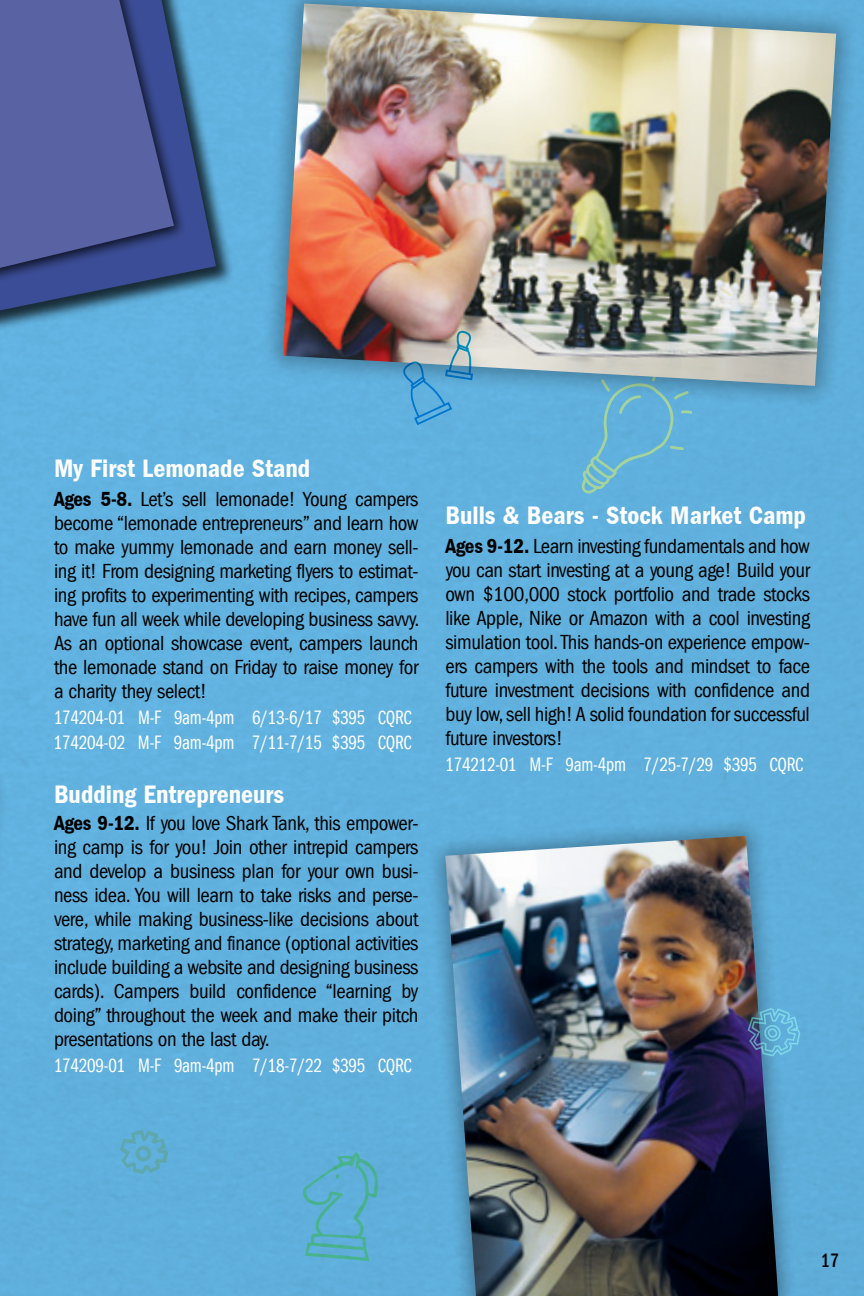
<style>
.page{position:relative;width:864px;height:1296px;background:#61b1de}
.page>*{position:absolute;margin:0;border:0;box-sizing:border-box;transform-origin:0 0}
.t1{font:600 condensed 26px "Franklin Gothic";color:#fff}
.t2{font:condensed 21px/24px "Franklin Gothic";letter-spacing:-.02em;color:#000;text-align:justify}
.t3{font:20px/24.8px "Franklin Gothic Book Cmpr";letter-spacing:-.01em;color:#fff}
.t4{font:500 condensed 20px "Franklin Gothic";color:#000;scale:.9 1}
.s1{font-weight:600}
</style>
<div class="page">
<svg style="left:120px;top:1130px;width:48px;height:44px;background:#5faccb"></svg>
<svg style="left:303px;top:1151px;width:83px;height:110px;background:#5baecd"></svg>
<svg style="left:580px;top:410px;width:113px;height:85px;background:#66b3d6"></svg>
<div style="left:0;top:743px;width:7px;height:495px;background:#60b0dd"></div>
<div style="left:259px;top:0;width:601px;height:410px;background:#000;opacity:.3"></div>
<img style="left:283px;top:3px;width:553px;height:383px">
<div style="left:425px;top:815px;width:373px;height:481px;background:#000;opacity:.3"></div>
<img style="left:445px;top:836px;width:333px;height:460px">
<div style="left:0;top:0;width:234px;height:511px;background:#62b2e0"></div>
<svg style="left:186px;top:47px;width:30px;height:243px"></svg>
<div style="left:0;top:0;width:186px;height:482px;background:#000;opacity:.75"></div>
<svg style="left:0;top:0;width:174px;height:268px;background:#505b9a"></svg>
<img style="left:394px;top:330px;width:83px;height:96px">
<svg style="left:747px;top:1007px;width:54px;height:50px;background:#5d9ac0"></svg>
<p class="t1" style="left:54px;top:454px;width:258px">My First Lemonade Stand</p>
<p class="t2" style="left:54px;top:487px;width:367px"><span class="s1">Ages 5-8.</span> Let’s sell lemonade! Young campers become “lemonade entrepreneurs” and learn how to make yummy lemonade and earn money sell&shy;ing it! From designing marketing flyers to estimat&shy;ing profits to experimenting with recipes, campers have fun all week while developing business savvy.<br>As an optional showcase event, campers launch the lemonade stand on Friday to raise money for a charity they select!</p>
<p class="t3" style="left:54px;top:705px;width:359px">174204-01 M-F 9am-4pm 6/13-6/17 $395 CQRC<br>174204-02 M-F 9am-4pm 7/11-7/15 $395 CQRC</p>
<p class="t1" style="left:54px;top:780px;width:232px">Budding Entrepreneurs</p>
<p class="t2" style="left:54px;top:811px;width:366px"><span class="s1">Ages 9-12.</span> If you love Shark Tank, this empower&shy;ing camp is for you! Join other intrepid campers and develop a business plan for your own busi&shy;ness idea. You will learn to take risks and perse&shy;vere, while making business-like decisions about strategy, marketing and finance (optional activities include building a website and designing business cards). Campers build confidence “learning by doing” throughout the week and make their pitch presentations on the last day.</p>
<p class="t3" style="left:54px;top:1053px;width:359px">174209-01 M-F 9am-4pm 7/18-7/22 $395 CQRC</p>
<p class="t1" style="left:445px;top:501px;width:362px">Bulls &amp; Bears - Stock Market Camp</p>
<p class="t2" style="left:445px;top:535px;width:366px"><span class="s1">Ages 9-12.</span> Learn investing fundamentals and how you can start investing at a young age! Build your own $100,000 stock portfolio and trade stocks like Apple, Nike or Amazon with a cool investing simulation tool. This hands-on experience empow&shy;ers campers with the tools and mindset to face future investment decisions with confidence and buy low, sell high! A solid foundation for successful future investors!</p>
<p class="t3" style="left:445px;top:752px;width:359px">174212-01 M-F 9am-4pm 7/25-7/29 $395 CQRC</p>
<p class="t4" style="left:821px;top:1250px;width:22px">17</p>
</div>
